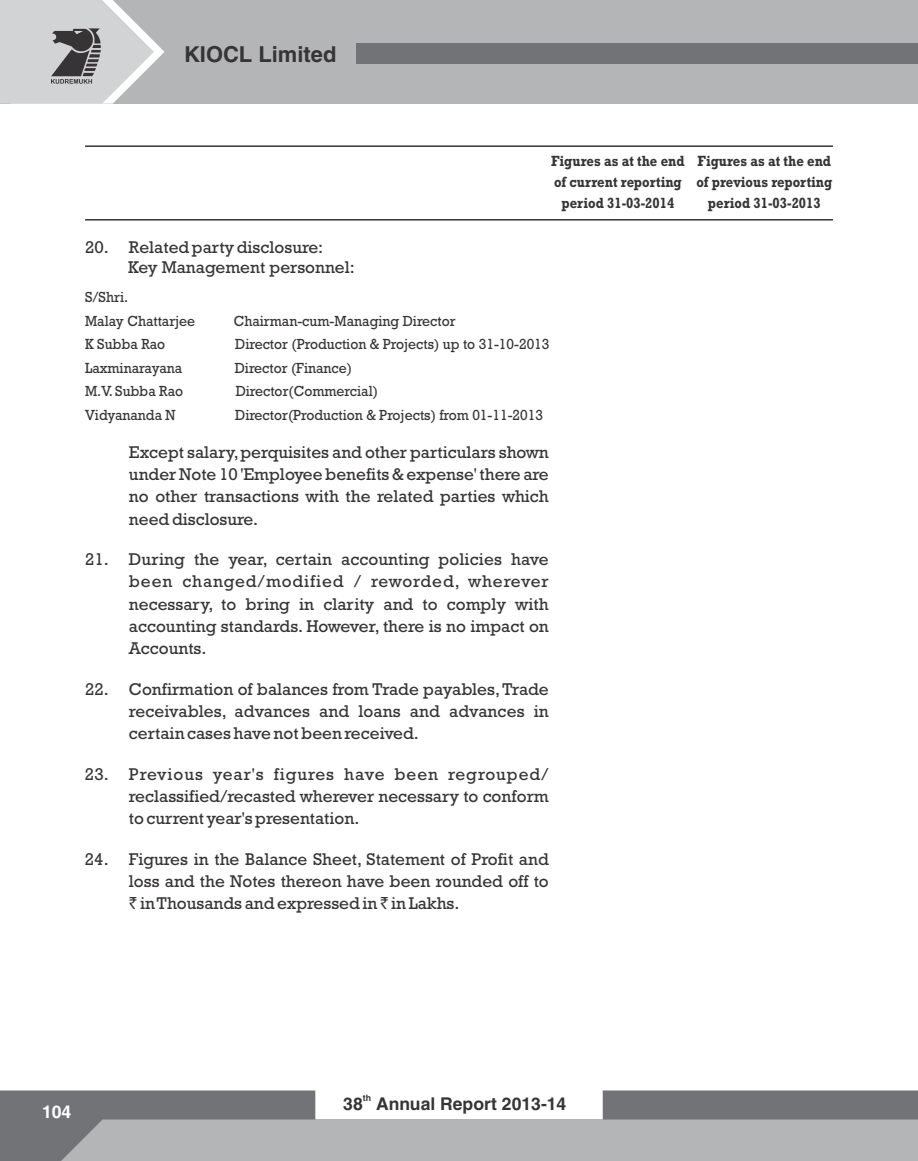
<style>
.page{position:relative;width:918px;height:1161px;background:#fff}
.page>*{position:absolute;margin:0;border:0;box-sizing:border-box;transform-origin:0 0}
.t1{font:700 21.9px "Helvetica LT";color:#373435}
.t2{font:700 17.55px "Helvetica LT";color:#373435}
.t3{font:700 17.55px "Helvetica LT";color:#fefefe}
.t4{font:17.25px/22.4px "Rockwell";color:#373435;text-align:justify}
.t5{font:700 15px/21.1px "Rockwell";color:#373435;text-align:center;scale:.88 1}
.t6{font:14.85px/23.5px "Rockwell";color:#373435;scale:.94 1}
.t7{font:700 8.85px "Helvetica LT";color:#373435}
.s1{font-family:"Rupee"}
</style>
<div class="page">
<hr style="left:85px;top:145px;width:748px;height:2px;background:#373435">
<hr style="left:85px;top:219px;width:748px;height:2px;background:#373435">
<div style="left:0;top:0;width:918px;height:104px;background:#b3b5b7"></div>
<div style="left:357px;top:43px;width:561px;height:21px;background:#727376"></div>
<svg style="left:0;top:0;width:165px;height:104px"></svg>
<svg style="left:0;top:1091px;width:918px;height:70px;background:#a6a8aa"></svg>
<p class="t1" style="left:184px;top:46px;width:154px">KIOCL Limited</p>
<p class="t4" style="left:128px;top:239px;width:228px;line-height:20.2px;text-indent:-43px">20. Related party disclosure:<br>Key Management personnel:</p>
<p class="t6" style="left:85px;top:287px;width:119px">S/Shri.<br>Malay Chattarjee</p>
<p class="t6" style="left:234px;top:310px;width:237px">Chairman-cum-Managing Director</p>
<p class="t5" style="left:551px;top:152px;width:153px">Figures as at the end of current reporting period 31-03-2014</p>
<p class="t5" style="left:696px;top:152px;width:156px">Figures as at the end of previous reporting period 31-03-2013</p>
<p class="t6" style="left:85px;top:334px;width:87px">K Subba Rao</p>
<p class="t6" style="left:235px;top:334px;width:336px">Director (Production &amp; Projects) up to 31-10-2013</p>
<p class="t6" style="left:85px;top:357px;width:105px">Laxminarayana</p>
<p class="t6" style="left:235px;top:357px;width:126px">Director (Finance)</p>
<p class="t6" style="left:85px;top:381px;width:106px">M.V. Subba Rao</p>
<p class="t6" style="left:236px;top:381px;width:153px">Director(Commercial)</p>
<p class="t6" style="left:85px;top:404px;width:98px">Vidyananda N</p>
<p class="t6" style="left:235px;top:404px;width:329px">Director(Production &amp; Projects) from 01-11-2013</p>
<p class="t4" style="left:129px;top:442px;width:421px">Except salary,perquisites and other particulars shown under Note 10 'Employee benefits &amp; expense' there are no other transactions with the related parties which need disclosure.</p>
<p class="t4" style="left:129px;top:550px;width:421px;text-indent:-44px">21. During the year, certain accounting policies have been changed/modified / reworded, wherever necessary, to bring in clarity and to comply with accounting standards. However, there is no impact on Accounts.</p>
<p class="t4" style="left:129px;top:679px;width:421px;text-indent:-44px">22. Confirmation of balances from Trade payables,Trade receivables, advances and loans and advances in certain cases have not been received.</p>
<p class="t4" style="left:129px;top:765px;width:421px;text-indent:-44px">23. Previous year's figures have been regrouped/ reclassified/recasted wherever necessary to conform to current year's presentation.</p>
<p class="t4" style="left:129px;top:850px;width:421px;text-indent:-44px">24. Figures in the Balance Sheet, Statement of Profit and loss and the Notes thereon have been rounded off to <span class="s1">`</span> in Thousands and expressed in <span class="s1">`</span> in Lakhs.</p>
<p class="t3" style="left:42px;top:1106px;width:31px">104</p>
<p class="t7" style="left:363px;top:1094px;width:10px">th</p>
<p class="t2" style="left:343px;top:1097px;width:225px">38 Annual Report 2013-14</p>
</div>
